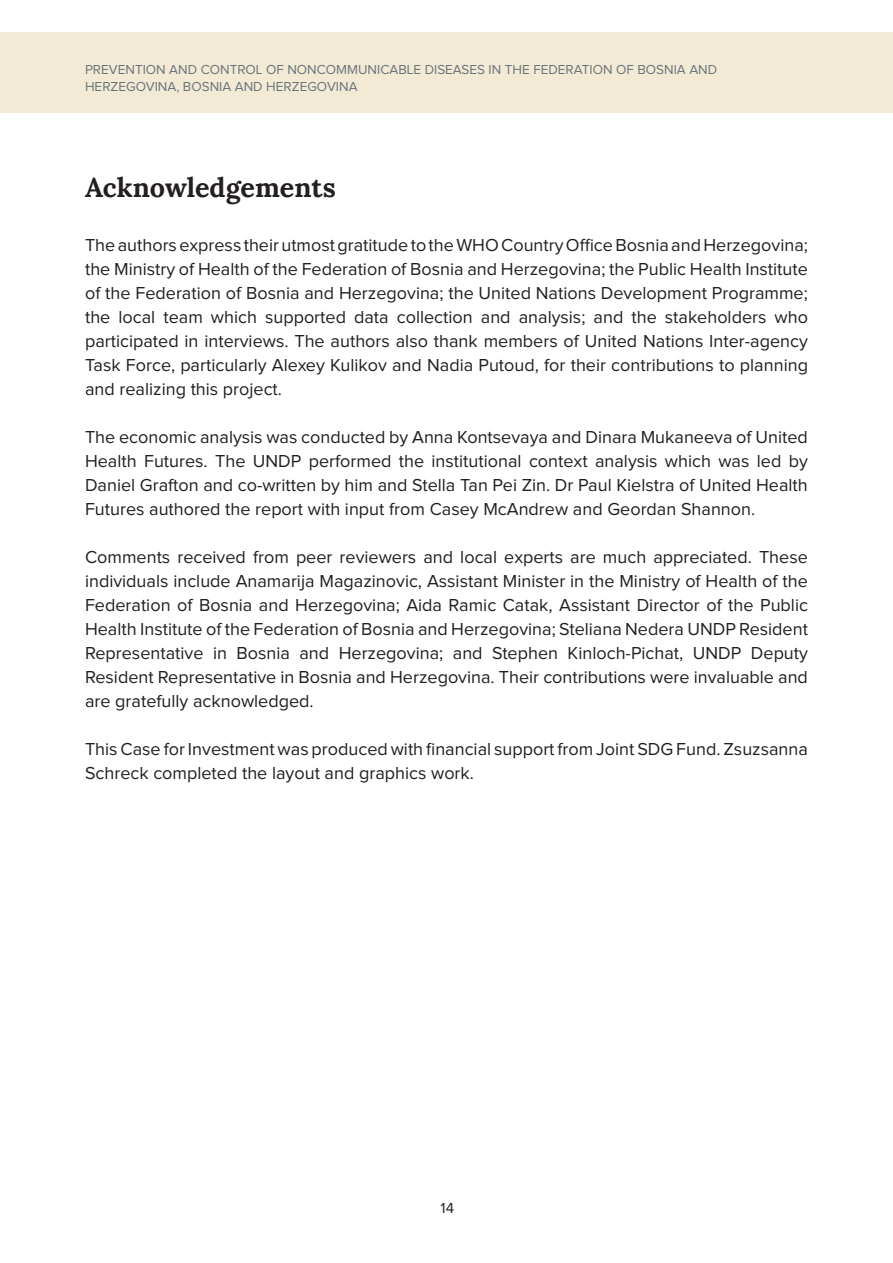
<style>
.page{position:relative;width:893px;height:1263px;background:#fff}
.page>*{position:absolute;margin:0;border:0;box-sizing:border-box;transform-origin:0 0}
.Main_Copy{font:27px "Lora";color:#231f20}
.Main_Copy-2{font:18px/24px "Proxima Nova";color:#231f20;text-align:justify}
.t1{font:15px "Proxima Nova";color:#231f20}
.t2{font:13.5px/16.2px "Proxima Nova";color:#69747a}
</style>
<div class="page">
<div style="left:0;top:32px;width:893px;height:81px;background:#f3ead6"></div>
<p class="t2" style="left:85px;top:62px;width:634px">PREVENTION AND CONTROL OF NONCOMMUNICABLE DISEASES IN THE FEDERATION OF BOSNIA AND<br>HERZEGOVINA, BOSNIA AND HERZEGOVINA</p>
<p class="Main_Copy" style="left:85px;top:167px;width:252px">Acknowledgements</p>
<p class="Main_Copy-2" style="left:85px;top:234px;width:724px">The authors express their utmost gratitude to the WHO Country Office Bosnia and Herzegovina; the Ministry of Health of the Federation of Bosnia and Herzegovina; the Public Health Institute of the Federation of Bosnia and Herzegovina; the United Nations Development Programme; the local team which supported data collection and analysis; and the stakeholders who participated in interviews. The authors also thank members of United Nations Inter-agency Task Force, particularly Alexey Kulikov and Nadia Putoud, for their contributions to planning and realizing this project.</p>
<p class="Main_Copy-2" style="left:85px;top:426px;width:724px">The economic analysis was conducted by Anna Kontsevaya and Dinara Mukaneeva of United Health Futures. The UNDP performed the institutional context analysis which was led by Daniel Grafton and co-written by him and Stella Tan Pei Zin. Dr Paul Kielstra of United Health Futures authored the report with input from Casey McAndrew and Geordan Shannon.</p>
<p class="Main_Copy-2" style="left:85px;top:546px;width:724px">Comments received from peer reviewers and local experts are much appreciated. These individuals include Anamarija Magazinovic, Assistant Minister in the Ministry of Health of the Federation of Bosnia and Herzegovina; Aida Ramic Catak, Assistant Director of the Public Health Institute of the Federation of Bosnia and Herzegovina; Steliana Nedera UNDP Resident Representative in Bosnia and Herzegovina; and Stephen Kinloch-Pichat, UNDP Deputy Resident Representative in Bosnia and Herzegovina. Their contributions were invaluable and are gratefully acknowledged.</p>
<p class="Main_Copy-2" style="left:85px;top:738px;width:724px">This Case for Investment was produced with financial support from Joint SDG Fund. Zsuzsanna<br>Schreck completed the layout and graphics work.</p>
<p class="t1" style="left:441px;top:1200px;width:15px">14</p>
</div>
